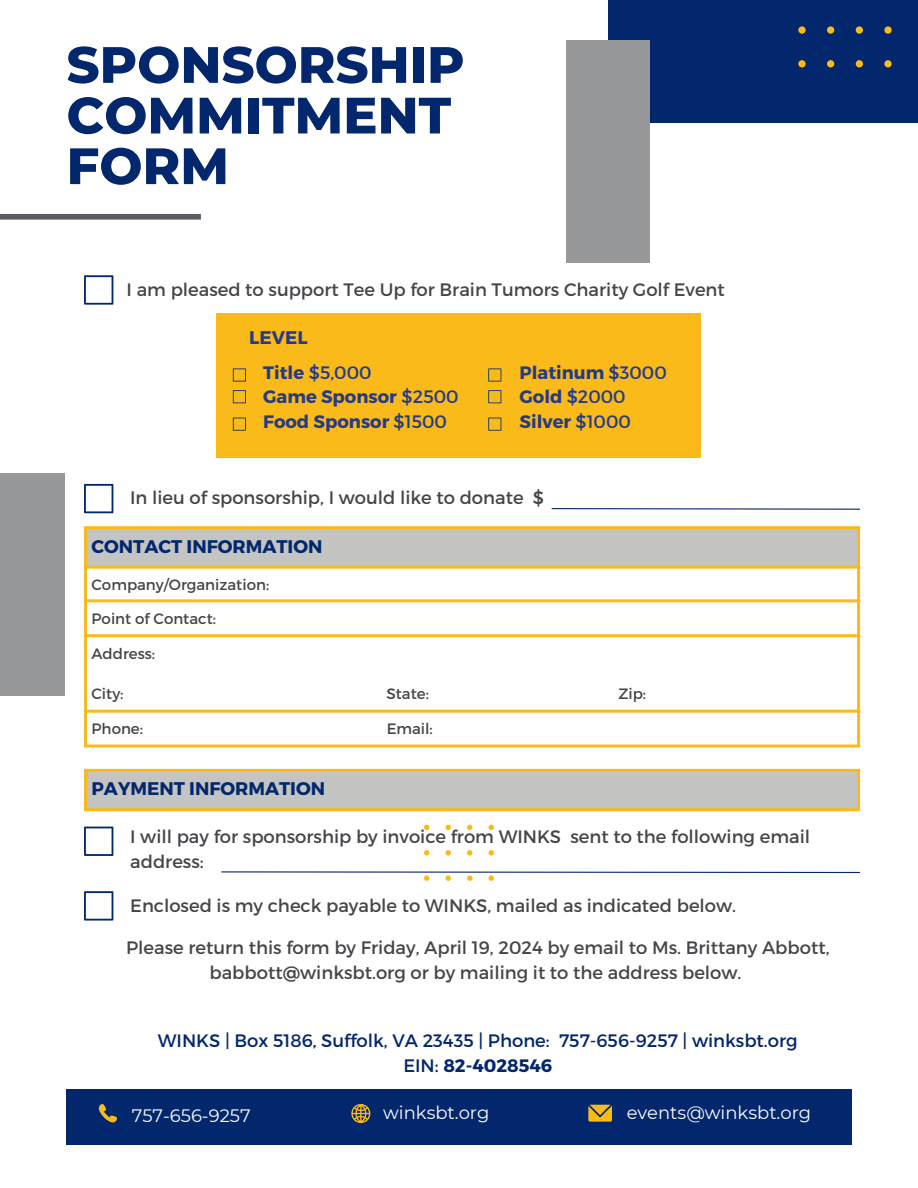
<style>
.page{position:relative;width:918px;height:1188px;background:#fff}
.page>*{position:absolute;margin:0;border:0;box-sizing:border-box;transform-origin:0 0}
.t1{font:800 51px/50.7px "Montserrat";color:#03276c}
.t2{font:700 18.3px "Montserrat";color:#03276c}
.t3{font:700 18.3px "Montserrat";color:#273b84}
.t4{font:18px/24.8px "Montserrat";color:#45454a}
.t5{font:18px "Montserrat";color:#03276c}
.t6{font:700 18px "Montserrat";color:#273b84}
.t7{font:18px "Montserrat";color:#fdfefd}
.t8{font:18px "Montserrat";color:#273b84}
.t9{font:700 18px "Montserrat";color:#03276c}
.t10{font:15px "Montserrat";color:#45454a}
.s1{font-weight:700}
.s2{font-weight:400}
</style>
<div class="page">
<div style="left:608px;top:0;width:310px;height:123px;background:#03276c"></div>
<div style="left:566px;top:40px;width:83px;height:223px;background:#979899"></div>
<div style="left:0;top:473px;width:65px;height:223px;background:#979899"></div>
<svg style="left:798px;top:26px;width:94px;height:41px"></svg>
<div style="left:0;top:214px;width:201px;height:6px;background:#5d5c62"></div>
<div style="left:85px;top:527px;width:774px;height:40px;background:#c4c4c3"></div>
<hr style="left:84px;top:529px;width:3px;height:215px;background:#faba1a">
<hr style="left:857px;top:529px;width:3px;height:215px;background:#faba1a">
<hr style="left:84px;top:526px;width:776px;height:3px;background:#faba1a">
<hr style="left:84px;top:566px;width:776px;height:3px;background:#faba1a">
<hr style="left:84px;top:599px;width:776px;height:3px;background:#faba1a">
<hr style="left:84px;top:634px;width:776px;height:3px;background:#faba1a">
<hr style="left:84px;top:710px;width:776px;height:3px;background:#faba1a">
<hr style="left:84px;top:744px;width:776px;height:3px;background:#faba1a">
<svg style="left:84px;top:275px;width:29px;height:30px"></svg>
<svg style="left:84px;top:484px;width:29px;height:29px"></svg>
<svg style="left:551px;top:508px;width:310px;height:2px"></svg>
<div style="left:217px;top:313px;width:484px;height:145px;background:#faba1a"></div>
<svg style="left:84px;top:827px;width:29px;height:29px"></svg>
<svg style="left:220px;top:799px;width:641px;height:82px"></svg>
<svg style="left:84px;top:891px;width:29px;height:29px"></svg>
<div style="left:85px;top:770px;width:774px;height:40px;background:#c4c4c3"></div>
<hr style="left:84px;top:772px;width:3px;height:36px;background:#faba1a">
<hr style="left:857px;top:772px;width:3px;height:36px;background:#faba1a">
<hr style="left:84px;top:769px;width:776px;height:3px;background:#faba1a">
<hr style="left:84px;top:808px;width:776px;height:3px;background:#faba1a">
<div style="left:67px;top:1089px;width:785px;height:56px;background:#03276c"></div>
<svg style="left:588px;top:1105px;width:24px;height:17px"></svg>
<svg style="left:351px;top:1104px;width:19px;height:19px"></svg>
<svg style="left:99px;top:1104px;width:18px;height:18px"></svg>
<svg style="left:488px;top:368px;width:13px;height:14px"></svg>
<svg style="left:488px;top:390px;width:13px;height:13px"></svg>
<svg style="left:488px;top:418px;width:13px;height:13px"></svg>
<svg style="left:233px;top:368px;width:13px;height:14px"></svg>
<svg style="left:233px;top:390px;width:13px;height:13px"></svg>
<svg style="left:233px;top:418px;width:13px;height:13px"></svg>
<p class="t1" style="left:67px;top:39px;width:400px">SPONSORSHIP<br>COMMITMENT<br>FORM</p>
<h2 class="t4" style="left:127px;top:276px;width:600px">I am pleased to support Tee Up for Brain Tumors Charity Golf Event</h2>
<p class="t3" style="left:249px;top:326px;width:60px">LEVEL</p>
<p class="t8" style="left:263px;top:361px;width:110px"><span class="s1">Title</span> $5,000</p>
<p class="t6" style="left:263px;top:385px;width:197px">Game Sponsor <span class="s2">$2500</span></p>
<p class="t6" style="left:263px;top:410px;width:185px">Food Sponsor <span class="s2">$1500</span></p>
<p class="t6" style="left:520px;top:361px;width:149px">Platinum <span class="s2">$3000</span></p>
<p class="t8" style="left:520px;top:385px;width:108px"><span class="s1">Gold</span> $2000</p>
<p class="t6" style="left:520px;top:410px;width:113px">Silver <span class="s2">$1000</span></p>
<p class="t4" style="left:130px;top:485px;width:415px">In lieu of sponsorship, I would like to donate $</p>
<p class="t2" style="left:92px;top:534px;width:233px">CONTACT INFORMATION</p>
<h1 class="t10" style="left:92px;top:575px;width:179px">Company/Organization:</h1>
<p class="t10" style="left:92px;top:609px;width:126px">Point of Contact:</p>
<p class="t10" style="left:92px;top:644px;width:65px">Address:</p>
<p class="t10" style="left:92px;top:684px;width:33px">City:</p>
<p class="t10" style="left:387px;top:684px;width:44px">State:</p>
<p class="t10" style="left:618px;top:684px;width:29px">Zip:</p>
<p class="t10" style="left:92px;top:719px;width:53px">Phone:</p>
<p class="t10" style="left:387px;top:719px;width:48px">Email:</p>
<p class="t2" style="left:92px;top:777px;width:235px">PAYMENT INFORMATION</p>
<p class="t4" style="left:130px;top:823px;width:681px">I will pay for sponsorship by invoice from WINKS sent to the following email address:</p>
<p class="t4" style="left:130px;top:892px;width:607px">Enclosed is my check payable to WINKS, mailed as indicated below.</p>
<p class="t4" style="left:126px;top:934px;width:705px;text-align:center">Please return this form by Friday, April 19, 2024 by email to Ms. Brittany Abbott, babbott@winksbt.org or by mailing it to the address below.</p>
<p class="t5" style="left:158px;top:1029px;width:641px">WINKS | Box 5186, Suffolk, VA 23435 | Phone: 757-656-9257 | winksbt.org</p>
<p class="t9" style="left:403px;top:1054px;width:150px"><span class="s2">EIN:</span> 82-4028546</p>
<p class="t7" style="left:132px;top:1104px;width:120px">757-656-9257</p>
<p class="t7" style="left:383px;top:1102px;width:108px">winksbt.org</p>
<p class="t7" style="left:627px;top:1102px;width:186px">events@winksbt.org</p>
</div>
